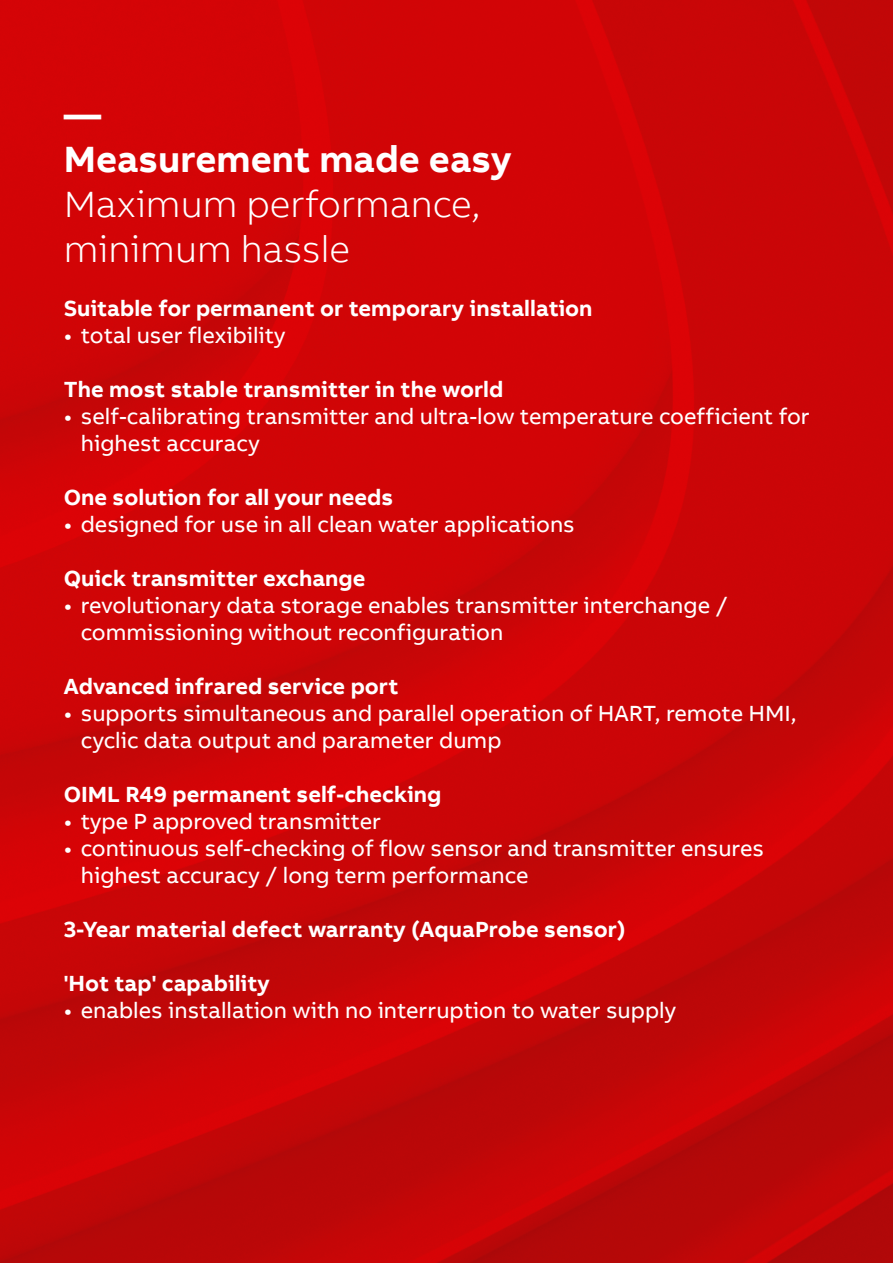
<style>
.page{position:relative;width:893px;height:1263px;background:#fff}
.page>*{position:absolute;margin:0;border:0;box-sizing:border-box;transform-origin:0 0}
.t1{font:300 37.5px/45px "AB Bvoice";color:#fff}
.t2{font:700 37.5px/45px "AB Bvoice";color:#fff}
.t3{font:22.5px/27px "AB Bvoice";color:#fff}
.t4{font:700 22.5px "AB Bvoice";color:#fff}
</style>
<div class="page">
<img style="left:0;top:0;width:893px;height:1263px">
<h1 class="t2" style="left:64px;top:92px;width:449px">—<br>Measurement made easy</h1>
<h1 class="t1" style="left:64px;top:182px;width:418px">Maximum performance, minimum hassle</h1>
<p class="t4" style="left:64px;top:294px;width:530px">Suitable for permanent or temporary installation</p>
<p class="t3" style="left:64px;top:322px;width:223px">• total user flexibility</p>
<p class="t4" style="left:64px;top:375px;width:441px">The most stable transmitter in the world</p>
<p class="t3" style="left:81px;top:403px;width:730px;text-indent:-17px">• self-calibrating transmitter and ultra-low temperature coefficient for highest accuracy</p>
<p class="t4" style="left:64px;top:483px;width:331px">One solution for all your needs</p>
<p class="t3" style="left:64px;top:511px;width:513px">• designed for use in all clean water applications</p>
<p class="t4" style="left:64px;top:564px;width:303px">Quick transmitter exchange</p>
<p class="t3" style="left:81px;top:592px;width:649px;text-indent:-17px">• revolutionary data storage enables transmitter interchange / commissioning without reconfiguration</p>
<p class="t4" style="left:64px;top:672px;width:336px">Advanced infrared service port</p>
<p class="t3" style="left:81px;top:700px;width:717px;text-indent:-17px">• supports simultaneous and parallel operation of HART, remote HMI, cyclic data output and parameter dump</p>
<p class="t4" style="left:64px;top:780px;width:379px">OIML R49 permanent self-checking</p>
<p class="t3" style="left:64px;top:808px;width:319px">• type P approved transmitter</p>
<p class="t3" style="left:81px;top:835px;width:685px;text-indent:-17px">• continuous self-checking of flow sensor and transmitter ensures highest accuracy / long term performance</p>
<p class="t4" style="left:64px;top:915px;width:563px">3-Year material defect warranty (AquaProbe sensor)</p>
<p class="t4" style="left:64px;top:969px;width:207px">'Hot tap' capability</p>
<p class="t3" style="left:64px;top:997px;width:614px">• enables installation with no interruption to water supply</p>
</div>
